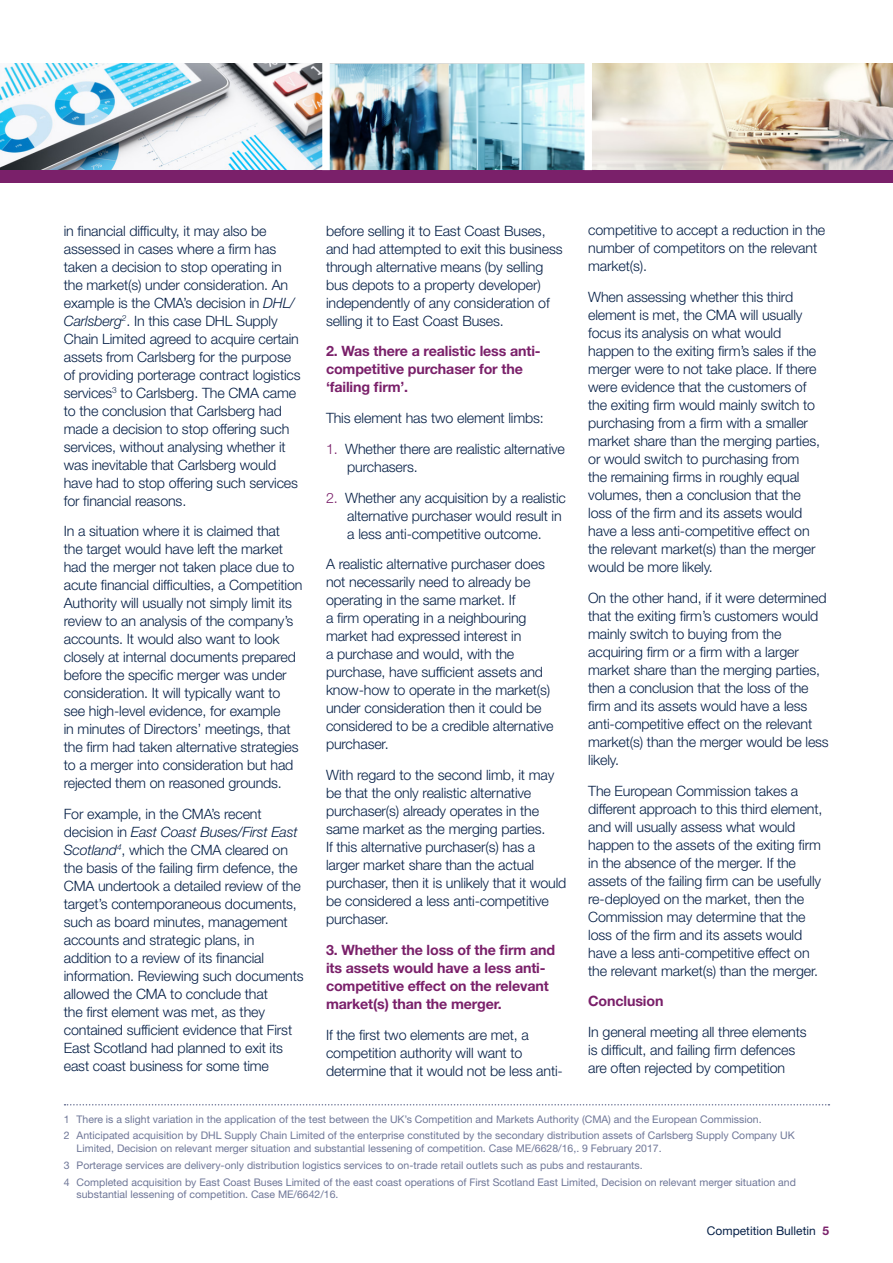
<style>
.page{position:relative;width:893px;height:1263px;background:#fff}
.page>*{position:absolute;margin:0;border:0;box-sizing:border-box;transform-origin:0 0}
.t1{font:300 14.25px/18px "Helvetica Neue LT Std";letter-spacing:-.01em;color:#062047}
.t2{font:700 14.25px/18px "Helvetica Neue LT Std";letter-spacing:-.01em;color:#7a206a}
.t3{font:12px "Helvetica Neue LT Std";color:#062047}
.t4{font:10.5px/16.8px "Helvetica Neue LT Std";color:#6e7697}
.s1{font-style:italic}
.s2{color:#7a206a}
.s3{font-weight:700;color:#7a206a}
</style>
<div class="page">
<img style="left:0;top:64px;width:322px;height:106px">
<img style="left:592px;top:64px;width:301px;height:106px">
<img style="left:330px;top:64px;width:254px;height:106px">
<div style="left:0;top:170px;width:893px;height:13px;background:#7a206a"></div>
<svg style="left:65px;top:1104px;width:764px;height:1px"></svg>
<p class="t1" style="left:64px;top:221px;width:238px">in financial difficulty, it may also be assessed in cases where a firm has taken a decision to stop operating in the market(s) under consideration. An example is the CMA’s decision in <span class="s1">DHL/ Carlsberg</span><sup>2</sup>. In this case DHL Supply Chain Limited agreed to acquire certain assets from Carlsberg for the purpose of providing porterage contract logistics services<sup>3</sup> to Carlsberg. The CMA came to the conclusion that Carlsberg had made a decision to stop offering such services, without analysing whether it was inevitable that Carlsberg would have had to stop offering such services for financial reasons.</p>
<p class="t1" style="left:64px;top:522px;width:240px">In a situation where it is claimed that the target would have left the market had the merger not taken place due to acute financial difficulties, a Competition Authority will usually not simply limit its review to an analysis of the company’s accounts. It would also want to look closely at internal documents prepared before the specific merger was under consideration. It will typically want to see high-level evidence, for example<br>in minutes of Directors’ meetings, that the firm had taken alternative strategies to a merger into consideration but had rejected them on reasoned grounds.</p>
<p class="t1" style="left:64px;top:805px;width:241px">For example, in the CMA’s recent decision in <span class="s1">East Coast Buses/First East Scotland</span><sup>4</sup>, which the CMA cleared on the basis of the failing firm defence, the CMA undertook a detailed review of the target’s contemporaneous documents, such as board minutes, management accounts and strategic plans, in addition to a review of its financial information. Reviewing such documents allowed the CMA to conclude that<br>the first element was met, as they contained sufficient evidence that First East Scotland had planned to exit its east coast business for some time</p>
<p class="t1" style="left:326px;top:221px;width:238px">before selling it to East Coast Buses, and had attempted to exit this business through alternative means (by selling bus depots to a property developer) independently of any consideration of selling it to East Coast Buses.</p>
<p class="t2" style="left:326px;top:342px;width:216px">2. Was there a realistic less anti&shy;competitive purchaser for the ‘failing firm’.</p>
<p class="t1" style="left:326px;top:409px;width:219px">This element has two element limbs:</p>
<p class="t1" style="left:347px;top:439px;width:219px;text-indent:-21px"><span class="s2">1.</span> Whether there are realistic alternative purchasers.</p>
<p class="t1" style="left:347px;top:488px;width:220px;text-indent:-21px"><span class="s2">2.</span> Whether any acquisition by a realistic alternative purchaser would result in a less anti-competitive outcome.</p>
<p class="t1" style="left:326px;top:555px;width:229px">A realistic alternative purchaser does not necessarily need to already be operating in the same market. If<br>a firm operating in a neighbouring market had expressed interest in<br>a purchase and would, with the purchase, have sufficient assets and know-how to operate in the market(s) under consideration then it could be considered to be a credible alternative purchaser.</p>
<p class="t1" style="left:326px;top:766px;width:242px">With regard to the second limb, it may be that the only realistic alternative purchaser(s) already operates in the same market as the merging parties.<br>If this alternative purchaser(s) has a larger market share than the actual purchaser, then it is unlikely that it would be considered a less anti-competitive purchaser.</p>
<p class="t2" style="left:326px;top:940px;width:231px">3. Whether the loss of the firm and its assets would have a less anti&shy;competitive effect on the relevant market(s) than the merger.</p>
<p class="t1" style="left:326px;top:1025px;width:238px">If the first two elements are met, a competition authority will want to determine that it would not be less anti-</p>
<p class="t1" style="left:588px;top:221px;width:239px">competitive to accept a reduction in the number of competitors on the relevant market(s).</p>
<p class="t1" style="left:588px;top:288px;width:233px">When assessing whether this third element is met, the CMA will usually focus its analysis on what would happen to the exiting firm’s sales if the merger were to not take place. If there were evidence that the customers of the exiting firm would mainly switch to purchasing from a firm with a smaller market share than the merging parties, or would switch to purchasing from the remaining firms in roughly equal volumes, then a conclusion that the loss of the firm and its assets would have a less anti-competitive effect on the relevant market(s) than the merger would be more likely.</p>
<p class="t1" style="left:588px;top:588px;width:242px">On the other hand, if it were determined that the exiting firm’s customers would mainly switch to buying from the acquiring firm or a firm with a larger market share than the merging parties, then a conclusion that the loss of the firm and its assets would have a less anti-competitive effect on the relevant market(s) than the merger would be less likely.</p>
<p class="t1" style="left:588px;top:781px;width:236px">The European Commission takes a different approach to this third element, and will usually assess what would happen to the assets of the exiting firm in the absence of the merger. If the assets of the failing firm can be usefully re-deployed on the market, then the Commission may determine that the loss of the firm and its assets would have a less anti-competitive effect on the relevant market(s) than the merger.</p>
<p class="t2" style="left:588px;top:992px;width:77px">Conclusion</p>
<p class="t1" style="left:588px;top:1023px;width:220px">In general meeting all three elements is difficult, and failing firm defences are often rejected by competition</p>
<p class="t4" style="left:64px;top:1110px;width:732px">1 There is a slight variation in the application of the test between the UK’s Competition and Markets Authority (CMA) and the European Commission.<br>2 Anticipated acquisition by DHL Supply Chain Limited of the enterprise constituted by the secondary distribution assets of Carlsberg Supply Company UK</p>
<p class="t4" style="left:64px;top:1140px;width:734px;text-indent:13px">Limited, Decision on relevant merger situation and substantial lessening of competition. Case ME/6628/16,. 9 February 2017.<br>3 Porterage services are delivery-only distribution logistics services to on-trade retail outlets such as pubs and restaurants.<br>4 Completed acquisition by East Coast Buses Limited of the east coast operations of First Scotland East Limited, Decision on relevant merger situation and</p>
<p class="t4" style="left:77px;top:1186px;width:263px">substantial lessening of competition. Case ME/6642/16.</p>
<p class="t3" style="left:707px;top:1224px;width:124px">Competition Bulletin <span class="s3">5</span></p>
</div>
